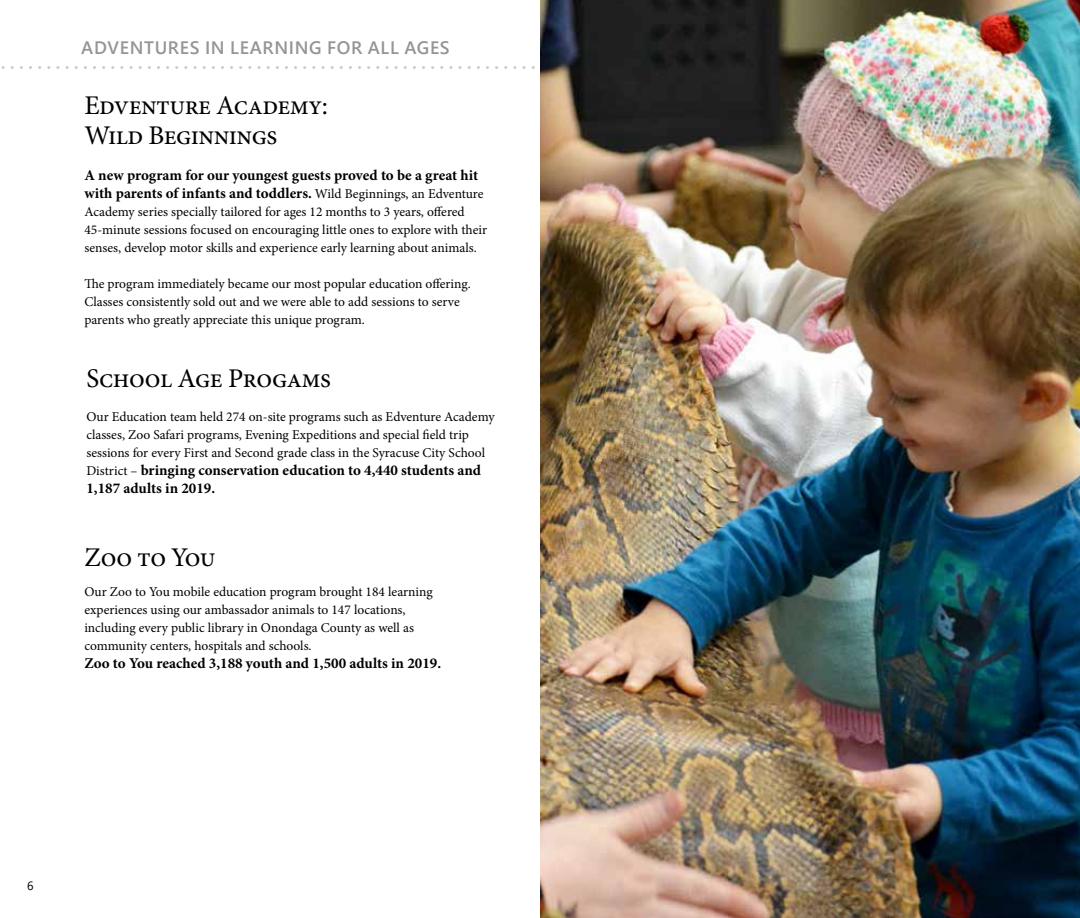
<style>
.page{position:relative;width:1080px;height:918px;background:#fff}
.page>*{position:absolute;margin:0;border:0;box-sizing:border-box;transform-origin:0 0}
.t1{font:27px/30px "Minion Pro";letter-spacing:-.02em;color:#000}
.t2{font:600 18px "Segoe UI";letter-spacing:.035em;color:#939598}
.t3{font:700 15px/18px "Minion Pro";color:#000}
.t4{font:13.5px/18px "Minion Pro";color:#000}
.t5{font:12px "Segoe UI";color:#000}
.s1{font-weight:400;font-size:13.5px}
</style>
<div class="page">
<svg style="left:1px;top:66px;width:534px;height:3px"></svg>
<img style="left:540px;top:0;width:540px;height:918px">
<h2 class="t2" style="left:81px;top:30px;width:370px">ADVENTURES IN LEARNING FOR ALL AGES</h2>
<h1 class="t1" style="left:84px;top:91px;width:245px">Edventure Academy:<br>Wild Beginnings</h1>
<p class="t3" style="left:84px;top:166px;width:401px">A new program for our youngest guests proved to be a great hit with parents of infants and toddlers. <span class="s1">Wild Beginnings, an Edventure</span></p>
<p class="t4" style="left:84px;top:203px;width:404px">Academy series specially tailored for ages 12 months to 3 years, offered<br>45-minute sessions focused on encouraging little ones to explore with their senses, develop motor skills and experience early learning about animals.</p>
<p class="t4" style="left:84px;top:275px;width:388px">The program immediately became our most popular education offering.<br>Classes consistently sold out and we were able to add sessions to serve parents who greatly appreciate this unique program.</p>
<h1 class="t1" style="left:86px;top:363px;width:246px">School Age Progams</h1>
<p class="t4" style="left:86px;top:408px;width:410px">Our Education team held 274 on-site programs such as Edventure Academy classes, Zoo Safari programs, Evening Expeditions and special field trip sessions for every First and Second grade class in the Syracuse City School</p>
<p class="t3" style="left:86px;top:461px;width:396px"><span class="s1">District –</span> bringing conservation education to 4,440 students and<br>1,187 adults in 2019.</p>
<h1 class="t1" style="left:84px;top:542px;width:133px">Zoo to You</h1>
<p class="t4" style="left:84px;top:582px;width:350px">Our Zoo to You mobile education program brought 184 learning experiences using our ambassador animals to 147 locations, including every public library in Onondaga County as well as community centers, hospitals and schools.</p>
<p class="t3" style="left:84px;top:654px;width:358px">Zoo to You reached 3,188 youth and 1,500 adults in 2019.</p>
<p class="t5" style="left:27px;top:875px;width:8px">6</p>
</div>
